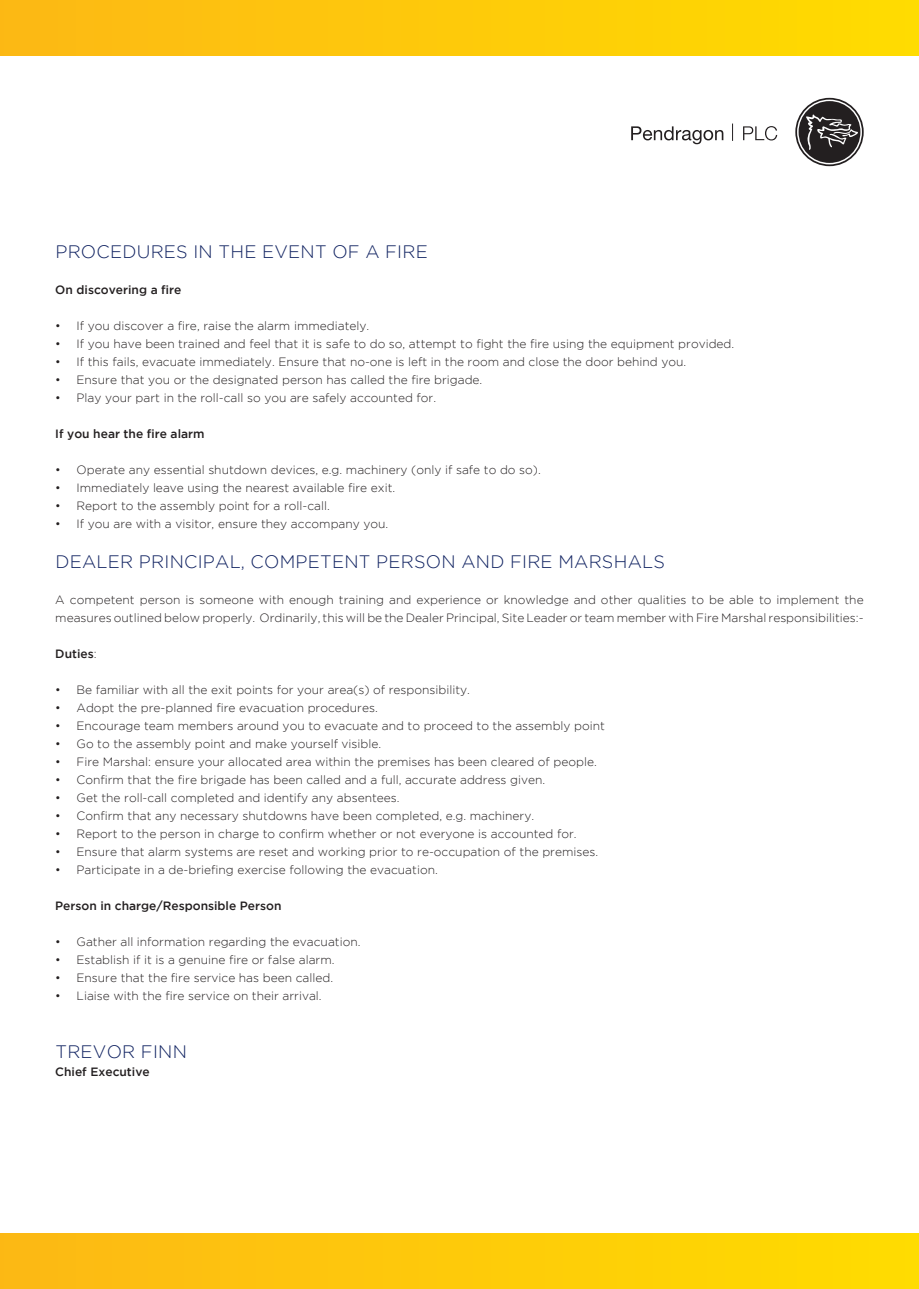
<style>
.page{position:relative;width:919px;height:1289px;background:#fff}
.page>*{position:absolute;margin:0;border:0;box-sizing:border-box;transform-origin:0 0}
.t1{font:300 18px "Gotham";letter-spacing:.015em;color:#102261}
.t2{font:300 12px/18px "Gotham";color:#231f20}
.t3{font:500 12px "Gotham";color:#231f20}
.s1{font-weight:300}
</style>
<div class="page">
<div style="left:0;top:1233px;width:918px;height:55px;background:linear-gradient(to right,#fdb915,#ffdc00)"></div>
<svg style="left:795px;top:98px;width:68px;height:68px"></svg>
<svg style="left:732px;top:123px;width:1px;height:18px"></svg>
<svg style="left:743px;top:126px;width:34px;height:14px"></svg>
<svg style="left:631px;top:126px;width:92px;height:18px"></svg>
<div style="left:0;top:0;width:918px;height:55px;background:linear-gradient(to right,#fdb915,#ffdc00)"></div>
<p class="t1" style="left:55px;top:242px;width:374px">PROCEDURES IN THE EVENT OF A FIRE</p>
<p class="t3" style="left:55px;top:283px;width:128px">On discovering a fire</p>
<p class="t2" style="left:55px;top:317px;width:315px">• If you discover a fire, raise the alarm immediately.</p>
<p class="t2" style="left:55px;top:335px;width:680px">• If you have been trained and feel that it is safe to do so, attempt to fight the fire using the equipment provided.</p>
<p class="t2" style="left:55px;top:353px;width:632px">• If this fails, evacuate immediately. Ensure that no-one is left in the room and close the door behind you.</p>
<p class="t2" style="left:55px;top:371px;width:428px">• Ensure that you or the designated person has called the fire brigade.</p>
<p class="t2" style="left:55px;top:389px;width:382px">• Play your part in the roll-call so you are safely accounted for.</p>
<p class="t3" style="left:55px;top:427px;width:151px">If you hear the fire alarm</p>
<p class="t2" style="left:55px;top:461px;width:487px">• Operate any essential shutdown devices, e.g. machinery (only if safe to do so).</p>
<p class="t2" style="left:55px;top:479px;width:341px">• Immediately leave using the nearest available fire exit.</p>
<p class="t2" style="left:55px;top:497px;width:276px">• Report to the assembly point for a roll-call.</p>
<p class="t2" style="left:55px;top:515px;width:334px">• If you are with a visitor, ensure they accompany you.</p>
<p class="t1" style="left:55px;top:552px;width:611px">DEALER PRINCIPAL, COMPETENT PERSON AND FIRE MARSHALS</p>
<p class="t2" style="left:55px;top:590px;width:809px">A competent person is someone with enough training and experience or knowledge and other qualities to be able to implement the measures outlined below properly. Ordinarily, this will be the Dealer Principal, Site Leader or team member with Fire Marshal responsibilities:-</p>
<p class="t3" style="left:55px;top:647px;width:43px">Duties<span class="s1">:</span></p>
<p class="t2" style="left:55px;top:680px;width:416px">• Be familiar with all the exit points for your area(s) of responsibility.</p>
<p class="t2" style="left:55px;top:698px;width:324px">• Adopt the pre-planned fire evacuation procedures.</p>
<p class="t2" style="left:55px;top:716px;width:551px">• Encourage team members around you to evacuate and to proceed to the assembly point</p>
<p class="t2" style="left:55px;top:734px;width:327px">• Go to the assembly point and make yourself visible.</p>
<p class="t2" style="left:55px;top:752px;width:543px">• Fire Marshal: ensure your allocated area within the premises has been cleared of people.</p>
<p class="t2" style="left:55px;top:770px;width:491px">• Confirm that the fire brigade has been called and a full, accurate address given.</p>
<p class="t2" style="left:55px;top:788px;width:346px">• Get the roll-call completed and identify any absentees.</p>
<p class="t2" style="left:55px;top:806px;width:480px">• Confirm that any necessary shutdowns have been completed, e.g. machinery.</p>
<p class="t2" style="left:55px;top:824px;width:523px">• Report to the person in charge to confirm whether or not everyone is accounted for.</p>
<p class="t2" style="left:55px;top:842px;width:544px">• Ensure that alarm systems are reset and working prior to re-occupation of the premises.</p>
<p class="t2" style="left:55px;top:860px;width:384px">• Participate in a de-briefing exercise following the evacuation.</p>
<p class="t3" style="left:55px;top:899px;width:228px">Person in charge/Responsible Person</p>
<p class="t2" style="left:55px;top:932px;width:307px">• Gather all information regarding the evacuation.</p>
<p class="t2" style="left:55px;top:950px;width:281px">• Establish if it is a genuine fire or false alarm.</p>
<p class="t2" style="left:55px;top:968px;width:279px">• Ensure that the fire service has been called.</p>
<p class="t2" style="left:55px;top:986px;width:268px">• Liaise with the fire service on their arrival.</p>
<p class="t1" style="left:55px;top:1041px;width:133px">TREVOR FINN</p>
<p class="t3" style="left:55px;top:1064px;width:96px">Chief Executive</p>
</div>
